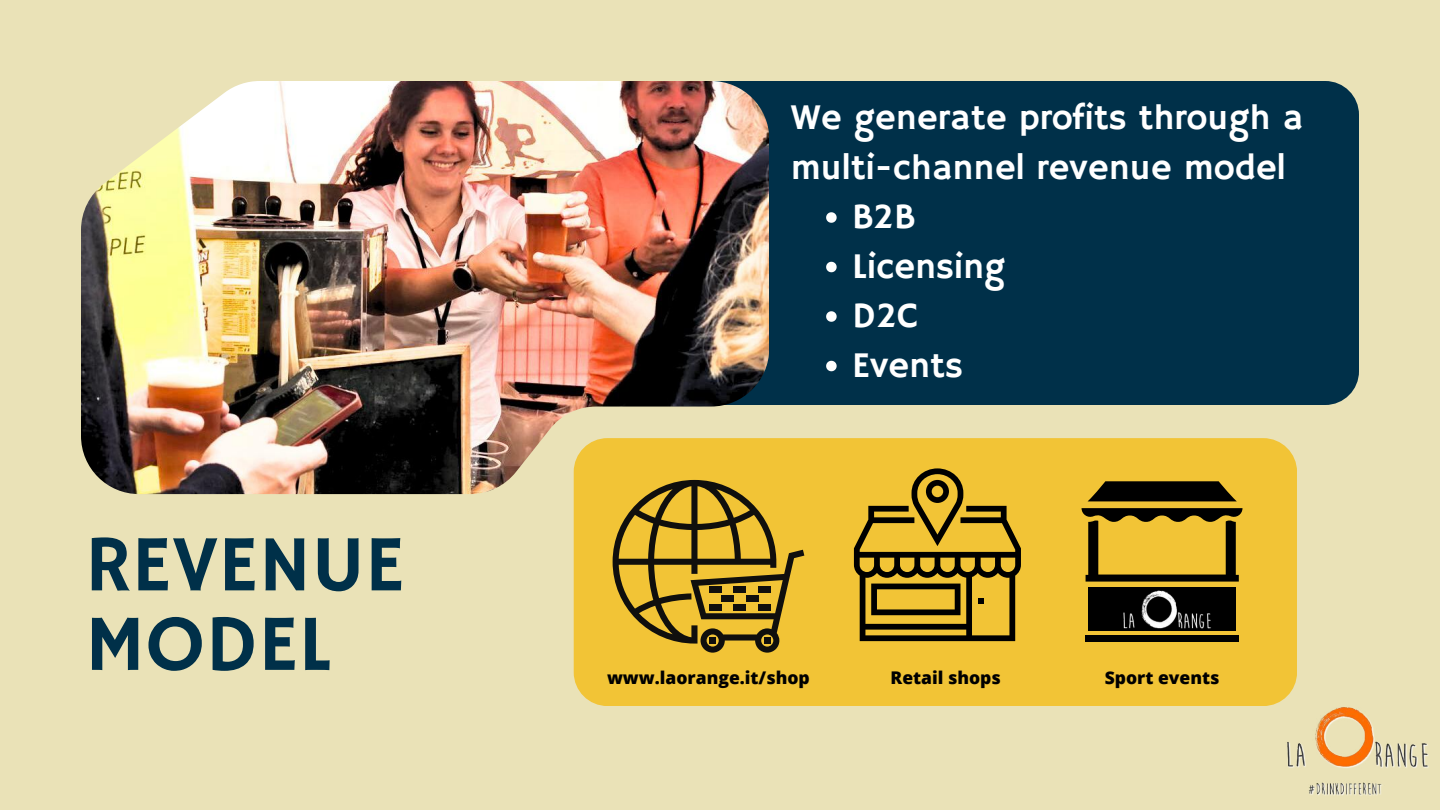
<style>
.page{position:relative;width:1440px;height:810px;background:#eae2b7}
.page>*{position:absolute;margin:0;border:0;box-sizing:border-box;transform-origin:0 0}
.t1{font:80px/79.5px "Hammersmith One";color:#003049}
.t2{font:36px "Hammersmith One";color:#fff}
.t3{font:800 17.5px "Open Sans";color:#000}
</style>
<div class="page">
<div style="left:597px;top:81px;width:762px;height:324px;background:#003049;border-radius:34px"></div>
<img style="left:81px;top:81px;width:688px;height:413px">
<svg style="left:826px;top:212px;width:11px;height:11px"></svg>
<svg style="left:826px;top:262px;width:11px;height:10px"></svg>
<svg style="left:826px;top:311px;width:11px;height:11px"></svg>
<svg style="left:826px;top:361px;width:11px;height:10px"></svg>
<div style="left:574px;top:438px;width:723px;height:268px;background:#f2c436;border-radius:34px"></div>
<svg style="left:613px;top:480px;width:191px;height:173px"></svg>
<svg style="left:854px;top:468px;width:167px;height:173px"></svg>
<svg style="left:1082px;top:508px;width:161px;height:74px"></svg>
<svg style="left:1088px;top:481px;width:149px;height:20px;background:#211b07"></svg>
<div style="left:1086px;top:636px;width:153px;height:6px;background:#000"></div>
<div style="left:1088px;top:587px;width:147px;height:44px;background:#000"></div>
<img style="left:1123px;top:590px;width:88px;height:39px">
<img style="left:1285px;top:681px;width:144px;height:115px">
<h1 class="t1" style="left:85px;top:529px;width:321px">REVENUE<br>MODEL</h1>
<p class="t2" style="left:791px;top:97px;width:514px">We generate profits through a</p>
<p class="t2" style="left:791px;top:146px;width:496px">multi-channel revenue model</p>
<p class="t2" style="left:852px;top:196px;width:65px">B2B</p>
<p class="t2" style="left:852px;top:245px;width:155px">Licensing</p>
<p class="t2" style="left:852px;top:295px;width:67px">D2C</p>
<p class="t2" style="left:852px;top:344px;width:113px">Events</p>
<p class="t3" style="left:607px;top:666px;width:204px">www.laorange.it/shop</p>
<p class="t3" style="left:891px;top:666px;width:112px">Retail shops</p>
<p class="t3" style="left:1105px;top:666px;width:116px">Sport events</p>
</div>
